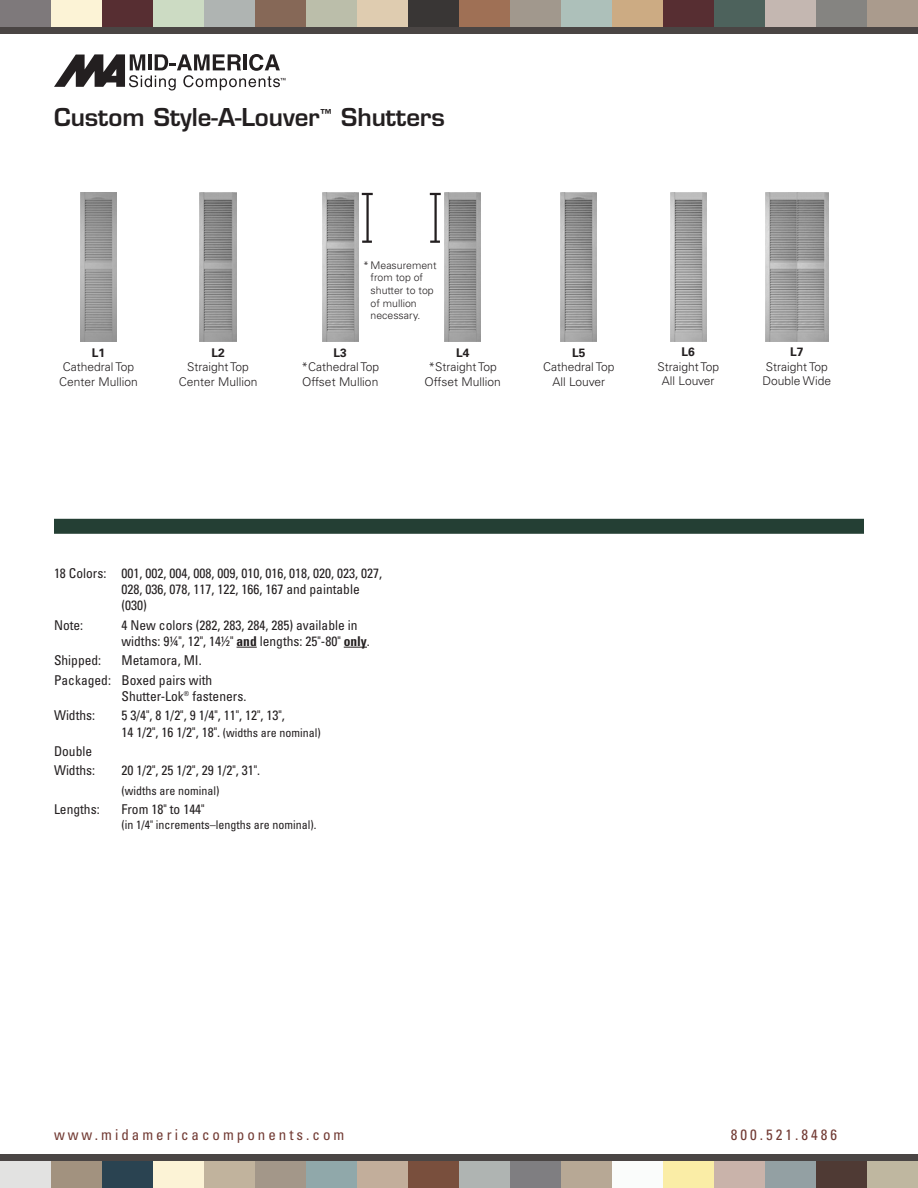
<style>
.page{position:relative;width:918px;height:1188px;background:#fff}
.page>*{position:absolute;margin:0;border:0;box-sizing:border-box;transform-origin:0 0}
.BEAUTY_title_16pt{font:600 24px "Eurostile LT Std";color:#231f20}
.t1{font:condensed 15px "Univers";letter-spacing:.2em;color:#723b34}
._4_SPEC_indented_bod{font:condensed 13.5px/16.2px "Univers";color:#231f20}
.t2{font:300 12px/14.4px "Univers";color:#231f20;text-align:center}
._4_SPEC_indented_bod-2{font:condensed 12px "Univers";color:#231f20}
.t3{font:700 12px "Univers";color:#231f20}
.t4{font:300 10.5px/12.6px "Univers";color:#231f20}
.s1{font-weight:700}
.s2{font-size:12px}
</style>
<div class="page">
<div style="left:0;top:1154px;width:918px;height:34px;background:#4a4544"></div>
<div style="left:0;top:0;width:918px;height:34px;background:#4a4544"></div>
<div style="left:0;top:1161px;width:51px;height:27px;background:#e2e2e1"></div>
<div style="left:51px;top:1161px;width:51px;height:27px;background:#a2927f"></div>
<div style="left:102px;top:1161px;width:51px;height:27px;background:#2a4351"></div>
<div style="left:153px;top:1161px;width:51px;height:27px;background:#fcf3d6"></div>
<div style="left:204px;top:1161px;width:51px;height:27px;background:#c1b39d"></div>
<div style="left:255px;top:1161px;width:51px;height:27px;background:#a39789"></div>
<div style="left:306px;top:1161px;width:51px;height:27px;background:#90a8aa"></div>
<div style="left:357px;top:1161px;width:51px;height:27px;background:#c2ae9b"></div>
<div style="left:408px;top:1161px;width:51px;height:27px;background:#794f3d"></div>
<div style="left:459px;top:1161px;width:51px;height:27px;background:#afb4b2"></div>
<div style="left:510px;top:1161px;width:51px;height:27px;background:#7f7e81"></div>
<div style="left:561px;top:1161px;width:51px;height:27px;background:#b7a895"></div>
<div style="left:612px;top:1161px;width:51px;height:27px;background:#fafcfb"></div>
<div style="left:663px;top:1161px;width:51px;height:27px;background:#faeda6"></div>
<div style="left:714px;top:1161px;width:51px;height:27px;background:#c9b3aa"></div>
<div style="left:765px;top:1161px;width:51px;height:27px;background:#93a0a3"></div>
<div style="left:816px;top:1161px;width:51px;height:27px;background:#4f3a34"></div>
<div style="left:867px;top:1161px;width:51px;height:27px;background:#bfb7a0"></div>
<div style="left:0;top:0;width:51px;height:27px;background:#7e797b"></div>
<div style="left:51px;top:0;width:51px;height:27px;background:#fcf3d6"></div>
<div style="left:102px;top:0;width:51px;height:27px;background:#572e32"></div>
<div style="left:153px;top:0;width:51px;height:27px;background:#ccdbc3"></div>
<div style="left:204px;top:0;width:51px;height:27px;background:#afb4b2"></div>
<div style="left:255px;top:0;width:51px;height:27px;background:#866857"></div>
<div style="left:306px;top:0;width:51px;height:27px;background:#bbbeaa"></div>
<div style="left:357px;top:0;width:51px;height:27px;background:#dfccb0"></div>
<div style="left:408px;top:0;width:51px;height:27px;background:#393635"></div>
<div style="left:459px;top:0;width:51px;height:27px;background:#9f7055"></div>
<div style="left:510px;top:0;width:51px;height:27px;background:#a1988d"></div>
<div style="left:561px;top:0;width:51px;height:27px;background:#adc0ba"></div>
<div style="left:612px;top:0;width:51px;height:27px;background:#ccab83"></div>
<div style="left:663px;top:0;width:51px;height:27px;background:#572e32"></div>
<div style="left:714px;top:0;width:51px;height:27px;background:#4d625c"></div>
<div style="left:765px;top:0;width:51px;height:27px;background:#c4b7b1"></div>
<div style="left:816px;top:0;width:51px;height:27px;background:#858481"></div>
<div style="left:867px;top:0;width:51px;height:27px;background:#aa9b8d"></div>
<div style="left:54px;top:519px;width:810px;height:15px;background:#243f34"></div>
<svg style="left:54px;top:54px;width:231px;height:36px"></svg>
<svg style="left:237px;top:647px;width:20px;height:1px"></svg>
<svg style="left:344px;top:647px;width:23px;height:1px"></svg>
<img style="left:445px;top:193px;width:36px;height:148px">
<img style="left:322px;top:193px;width:36px;height:148px">
<img style="left:80px;top:193px;width:37px;height:148px">
<img style="left:765px;top:193px;width:63px;height:148px">
<img style="left:561px;top:193px;width:36px;height:148px">
<img style="left:670px;top:193px;width:36px;height:148px">
<img style="left:200px;top:193px;width:36px;height:148px">
<hr style="left:366px;top:193px;width:3px;height:49px;background:#231f20">
<svg style="left:362px;top:193px;width:11px;height:2px"></svg>
<svg style="left:362px;top:241px;width:10px;height:2px"></svg>
<hr style="left:434px;top:193px;width:3px;height:49px;background:#231f20">
<svg style="left:430px;top:193px;width:11px;height:2px"></svg>
<svg style="left:430px;top:241px;width:10px;height:2px"></svg>
<p class="BEAUTY_title_16pt" style="left:54px;top:102px;width:392px">Custom Style-A-Louver<sup>™</sup> Shutters</p>
<p class="t3" style="left:92px;top:346px;width:15px">L1</p>
<p class="t2" style="left:59px;top:360px;width:80px">Cathedral Top<br>Center Mullion</p>
<p class="t3" style="left:211px;top:346px;width:15px">L2</p>
<p class="t2" style="left:179px;top:360px;width:80px">Straight Top<br>Center Mullion</p>
<p class="t4" style="left:371px;top:259px;width:67px;text-indent:-8px">* Measurement from top of shutter to top of mullion necessary.</p>
<p class="t3" style="left:334px;top:346px;width:15px">L3</p>
<p class="t2" style="left:301px;top:360px;width:79px;text-align:left">*Cathedral Top<br>Offset Mullion</p>
<p class="t3" style="left:456px;top:346px;width:15px">L4</p>
<p class="t2" style="left:425px;top:360px;width:78px">*Straight Top<br>Offset Mullion</p>
<p class="t3" style="left:572px;top:346px;width:15px">L5</p>
<p class="t2" style="left:543px;top:360px;width:73px">Cathedral Top<br>All Louver</p>
<p class="t3" style="left:682px;top:345px;width:15px">L6</p>
<p class="t2" style="left:657px;top:359px;width:63px">Straight Top<br>All Louver</p>
<p class="t3" style="left:790px;top:345px;width:15px">L7</p>
<p class="t2" style="left:762px;top:359px;width:70px;text-align:left">Straight Top<br>Double Wide</p>
<p class="_4_SPEC_indented_bod" style="left:122px;top:565px;width:262px;text-indent:-68px">18 Colors: 001, 002, 004, 008, 009, 010, 016, 018, 020, 023, 027,<br>028, 036, 078, 117, 122, 166, 167 and paintable (030)</p>
<p class="_4_SPEC_indented_bod" style="left:54px;top:617px;width:31px">Note:</p>
<p class="_4_SPEC_indented_bod" style="left:122px;top:617px;width:250px">4 New colors (282, 283, 284, 285) available in widths: 9¼", 12", 14½" <span class="s1">and</span> lengths: 25"-80" <span class="s1">only</span>.</p>
<p class="_4_SPEC_indented_bod" style="left:54px;top:652px;width:49px">Shipped:</p>
<p class="_4_SPEC_indented_bod" style="left:122px;top:652px;width:82px">Metamora, MI.</p>
<p class="_4_SPEC_indented_bod" style="left:122px;top:672px;width:126px;text-indent:-68px">Packaged: Boxed pairs with<br>Shutter-Lok<sup>®</sup> fasteners.</p>
<p class="_4_SPEC_indented_bod" style="left:54px;top:707px;width:43px">Widths:</p>
<p class="_4_SPEC_indented_bod" style="left:122px;top:707px;width:201px">5 3/4", 8 1/2", 9 1/4", 11", 12", 13",<br>14 1/2", 16 1/2", 18". <span class="s2">(widths are nominal)</span></p>
<p class="_4_SPEC_indented_bod" style="left:54px;top:743px;width:40px">Double</p>
<p class="_4_SPEC_indented_bod" style="left:54px;top:762px;width:43px">Widths:</p>
<p class="_4_SPEC_indented_bod" style="left:122px;top:762px;width:140px">20 1/2", 25 1/2", 29 1/2", 31".</p>
<p class="_4_SPEC_indented_bod-2" style="left:122px;top:783px;width:99px">(widths are nominal)</p>
<p class="_4_SPEC_indented_bod" style="left:54px;top:801px;width:47px">Lengths:</p>
<p class="_4_SPEC_indented_bod" style="left:122px;top:801px;width:85px">From 18" to 144"</p>
<p class="_4_SPEC_indented_bod-2" style="left:122px;top:817px;width:196px">(in 1/4" increments–lengths are nominal).</p>
<p class="t1" style="left:54px;top:1125px;width:292px">www.midamericacomponents.com</p>
<p class="t1" style="left:731px;top:1125px;width:108px">800.521.8486</p>
</div>
